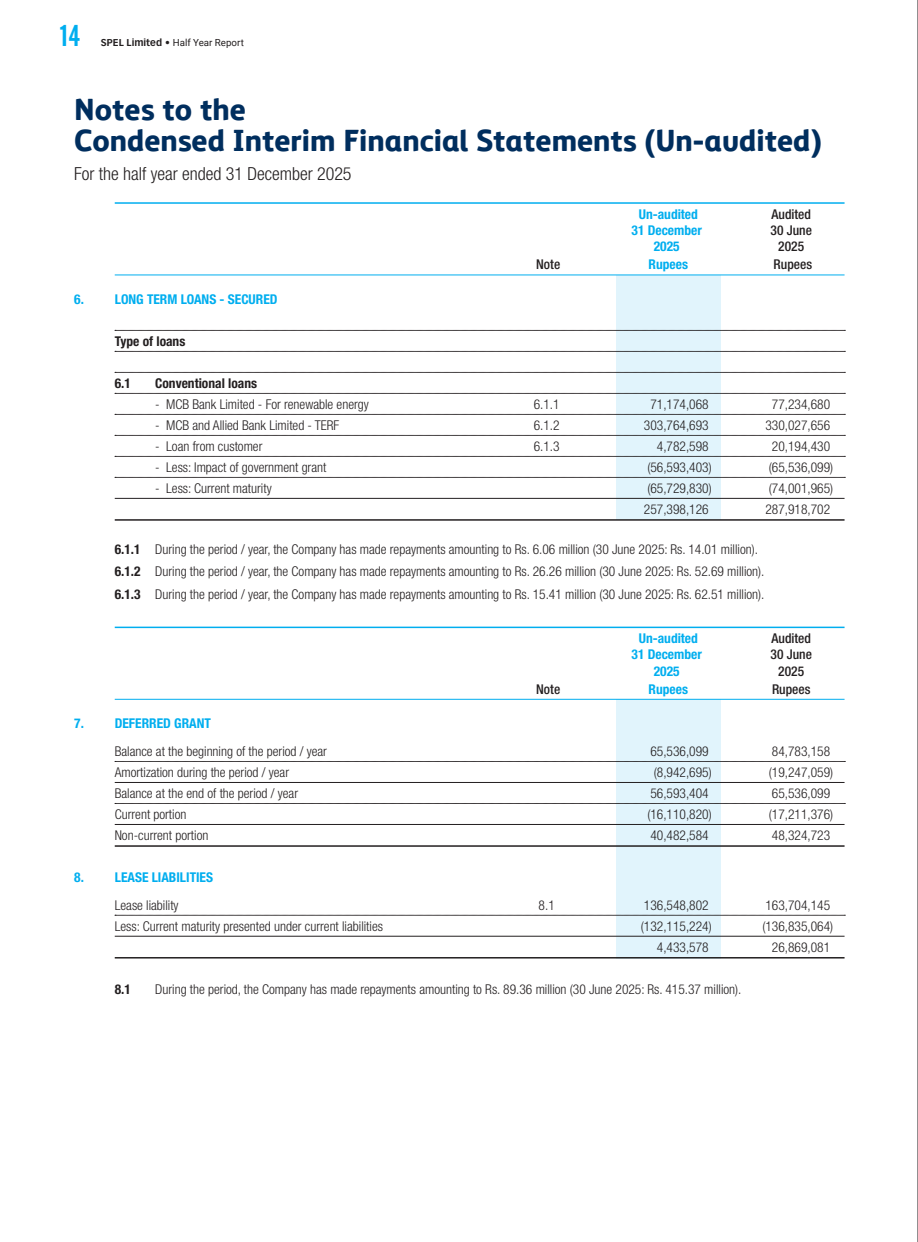
<style>
.page{position:relative;width:918px;height:1242px;background:#fff}
.page>*{position:absolute;margin:0;border:0;box-sizing:border-box;transform-origin:0 0}
.t1{font:30px/31.8px "Barclays Expert Sans Headline";color:#002e5e}
.t2{font:30px "Alternate Gothic No 2 BT";color:#00aeef}
.t3{font:300 condensed 18px "Helvetica Neue";color:#231f20}
.t4{font:300 condensed 13.5px "Helvetica Neue LT Std";color:#231f20}
.t5{font:700 condensed 13.5px "Helvetica Neue LT Std";color:#00aeef}
.t6{font:500 condensed 13.5px "Helvetica Neue LT Std";color:#231f20}
.t7{font:700 condensed 13.5px "Helvetica Neue LT Std";color:#231f20}
.t8{font:9.75px "Roboto";color:#231f20}
.s1{font-family:"Vectora LT Std";font-weight:700}
.s2{font-weight:700}
</style>
<div class="page">
<div style="left:616px;top:275px;width:105px;height:244px;background:#e1f4fc"></div>
<div style="left:616px;top:699px;width:105px;height:259px;background:#e1f4fc"></div>
<hr style="left:115px;top:202px;width:730px;height:2px;background:#00aeef">
<hr style="left:115px;top:275px;width:730px;height:1px;background:#00aeef">
<svg style="left:115px;top:330px;width:730px;height:1px"></svg>
<svg style="left:115px;top:351px;width:730px;height:1px"></svg>
<svg style="left:115px;top:372px;width:730px;height:1px"></svg>
<svg style="left:115px;top:393px;width:730px;height:1px"></svg>
<svg style="left:115px;top:414px;width:730px;height:1px"></svg>
<svg style="left:115px;top:435px;width:730px;height:1px"></svg>
<svg style="left:115px;top:456px;width:730px;height:1px"></svg>
<svg style="left:115px;top:477px;width:730px;height:1px"></svg>
<hr style="left:115px;top:498px;width:730px;height:1px;background:#231f20">
<hr style="left:115px;top:519px;width:730px;height:2px;background:#231f20">
<hr style="left:115px;top:627px;width:730px;height:1px;background:#00aeef">
<hr style="left:115px;top:699px;width:730px;height:1px;background:#00aeef">
<svg style="left:115px;top:761px;width:730px;height:1px"></svg>
<hr style="left:115px;top:782px;width:730px;height:1px;background:#231f20">
<svg style="left:115px;top:803px;width:730px;height:1px"></svg>
<hr style="left:115px;top:824px;width:730px;height:1px;background:#231f20">
<hr style="left:115px;top:845px;width:730px;height:2px;background:#231f20">
<svg style="left:115px;top:915px;width:730px;height:1px"></svg>
<hr style="left:115px;top:936px;width:730px;height:1px;background:#231f20">
<hr style="left:115px;top:957px;width:730px;height:2px;background:#231f20">
<hr style="left:917px;top:0;width:1px;height:1242px;background:#231f20">
<h1 class="t2" style="left:61px;top:19px;width:21px">14</h1>
<p class="t8" style="left:101px;top:36px;width:144px"><span class="s1">SPEL Limited •</span> Half Year Report</p>
<p class="t1" style="left:74px;top:95px;width:749px">Notes to the<br>Condensed Interim Financial Statements (Un-audited)</p>
<p class="t3" style="left:74px;top:164px;width:279px">For the half year ended 31 December 2025</p>
<p class="t5" style="left:639px;top:206px;width:61px">Un-audited</p>
<p class="t6" style="left:772px;top:206px;width:41px">Audited</p>
<p class="t5" style="left:632px;top:222px;width:72px">31 December</p>
<p class="t6" style="left:771px;top:222px;width:43px">30 June</p>
<p class="t5" style="left:654px;top:238px;width:27px">2025</p>
<p class="t6" style="left:778px;top:238px;width:27px">2025</p>
<p class="t6" style="left:536px;top:256px;width:26px">Note</p>
<p class="t5" style="left:649px;top:256px;width:41px">Rupees</p>
<p class="t6" style="left:774px;top:256px;width:40px">Rupees</p>
<p class="t5" style="left:74px;top:291px;width:205px">6. LONG TERM LOANS - SECURED</p>
<p class="t7" style="left:115px;top:333px;width:72px">Type of loans</p>
<p class="t7" style="left:115px;top:375px;width:18px">6.1</p>
<p class="t7" style="left:155px;top:375px;width:103px">Conventional loans</p>
<p class="t4" style="left:155px;top:396px;width:215px">- MCB Bank Limited - For renewable energy</p>
<p class="t4" style="left:534px;top:396px;width:27px">6.1.1</p>
<p class="t4" style="left:650px;top:396px;width:60px">71,174,068</p>
<p class="t4" style="left:772px;top:396px;width:60px">77,234,680</p>
<p class="t4" style="left:155px;top:417px;width:186px">- MCB and Allied Bank Limited - TERF</p>
<p class="t4" style="left:534px;top:417px;width:27px">6.1.2</p>
<p class="t4" style="left:644px;top:417px;width:66px">303,764,693</p>
<p class="t4" style="left:765px;top:417px;width:66px">330,027,656</p>
<p class="t4" style="left:155px;top:438px;width:109px">- Loan from customer</p>
<p class="t4" style="left:534px;top:438px;width:27px">6.1.3</p>
<p class="t4" style="left:657px;top:438px;width:53px">4,782,598</p>
<p class="t4" style="left:772px;top:438px;width:60px">20,194,430</p>
<p class="t4" style="left:155px;top:459px;width:173px">- Less: Impact of government grant</p>
<p class="t4" style="left:647px;top:459px;width:66px">(56,593,403)</p>
<p class="t4" style="left:769px;top:459px;width:66px">(65,536,099)</p>
<p class="t4" style="left:155px;top:480px;width:118px">- Less: Current maturity</p>
<p class="t4" style="left:647px;top:480px;width:66px">(65,729,830)</p>
<p class="t4" style="left:769px;top:480px;width:66px">(74,001,965)</p>
<p class="t4" style="left:644px;top:501px;width:66px">257,398,126</p>
<p class="t4" style="left:765px;top:501px;width:66px">287,918,702</p>
<p class="t4" style="left:115px;top:541px;width:645px"><span class="s2">6.1.1</span> During the period / year, the Company has made repayments amounting to Rs. 6.06 million (30 June 2025: Rs. 14.01 million).</p>
<p class="t4" style="left:115px;top:564px;width:651px"><span class="s2">6.1.2</span> During the period / year, the Company has made repayments amounting to Rs. 26.26 million (30 June 2025: Rs. 52.69 million).</p>
<p class="t4" style="left:115px;top:586px;width:651px"><span class="s2">6.1.3</span> During the period / year, the Company has made repayments amounting to Rs. 15.41 million (30 June 2025: Rs. 62.51 million).</p>
<p class="t5" style="left:639px;top:630px;width:61px">Un-audited</p>
<p class="t6" style="left:772px;top:630px;width:41px">Audited</p>
<p class="t5" style="left:632px;top:646px;width:72px">31 December</p>
<p class="t6" style="left:771px;top:647px;width:43px">30 June</p>
<p class="t5" style="left:654px;top:663px;width:27px">2025</p>
<p class="t6" style="left:778px;top:663px;width:27px">2025</p>
<p class="t6" style="left:536px;top:681px;width:26px">Note</p>
<p class="t5" style="left:649px;top:681px;width:41px">Rupees</p>
<p class="t6" style="left:772px;top:681px;width:40px">Rupees</p>
<p class="t5" style="left:74px;top:715px;width:138px">7. DEFERRED GRANT</p>
<p class="t4" style="left:115px;top:743px;width:214px">Balance at the beginning of the period / year</p>
<p class="t4" style="left:650px;top:743px;width:60px">65,536,099</p>
<p class="t4" style="left:772px;top:743px;width:60px">84,783,158</p>
<p class="t4" style="left:115px;top:764px;width:176px">Amortization during the period / year</p>
<p class="t4" style="left:654px;top:764px;width:59px">(8,942,695)</p>
<p class="t4" style="left:769px;top:764px;width:66px">(19,247,059)</p>
<p class="t4" style="left:115px;top:785px;width:185px">Balance at the end of the period / year</p>
<p class="t4" style="left:650px;top:785px;width:60px">56,593,404</p>
<p class="t4" style="left:772px;top:785px;width:60px">65,536,099</p>
<p class="t4" style="left:115px;top:806px;width:73px">Current portion</p>
<p class="t4" style="left:647px;top:806px;width:66px">(16,110,820)</p>
<p class="t4" style="left:769px;top:806px;width:66px">(17,211,376)</p>
<p class="t4" style="left:115px;top:827px;width:95px">Non-current portion</p>
<p class="t4" style="left:650px;top:827px;width:60px">40,482,584</p>
<p class="t4" style="left:772px;top:827px;width:60px">48,324,723</p>
<p class="t5" style="left:74px;top:869px;width:140px">8. LEASE LIABILITIES</p>
<p class="t4" style="left:115px;top:897px;width:65px">Lease liability</p>
<p class="t4" style="left:539px;top:897px;width:18px">8.1</p>
<p class="t4" style="left:644px;top:897px;width:66px">136,548,802</p>
<p class="t4" style="left:765px;top:897px;width:66px">163,704,145</p>
<p class="t4" style="left:115px;top:918px;width:270px">Less: Current maturity presented under current liabilities</p>
<p class="t4" style="left:641px;top:918px;width:72px">(132,115,224)</p>
<p class="t4" style="left:762px;top:918px;width:72px">(136,835,064)</p>
<p class="t4" style="left:657px;top:939px;width:53px">4,433,578</p>
<p class="t4" style="left:772px;top:939px;width:60px">26,869,081</p>
<p class="t7" style="left:115px;top:981px;width:18px">8.1</p>
<p class="t4" style="left:155px;top:981px;width:588px">During the period, the Company has made repayments amounting to Rs. 89.36 million (30 June 2025: Rs. 415.37 million).</p>
</div>
